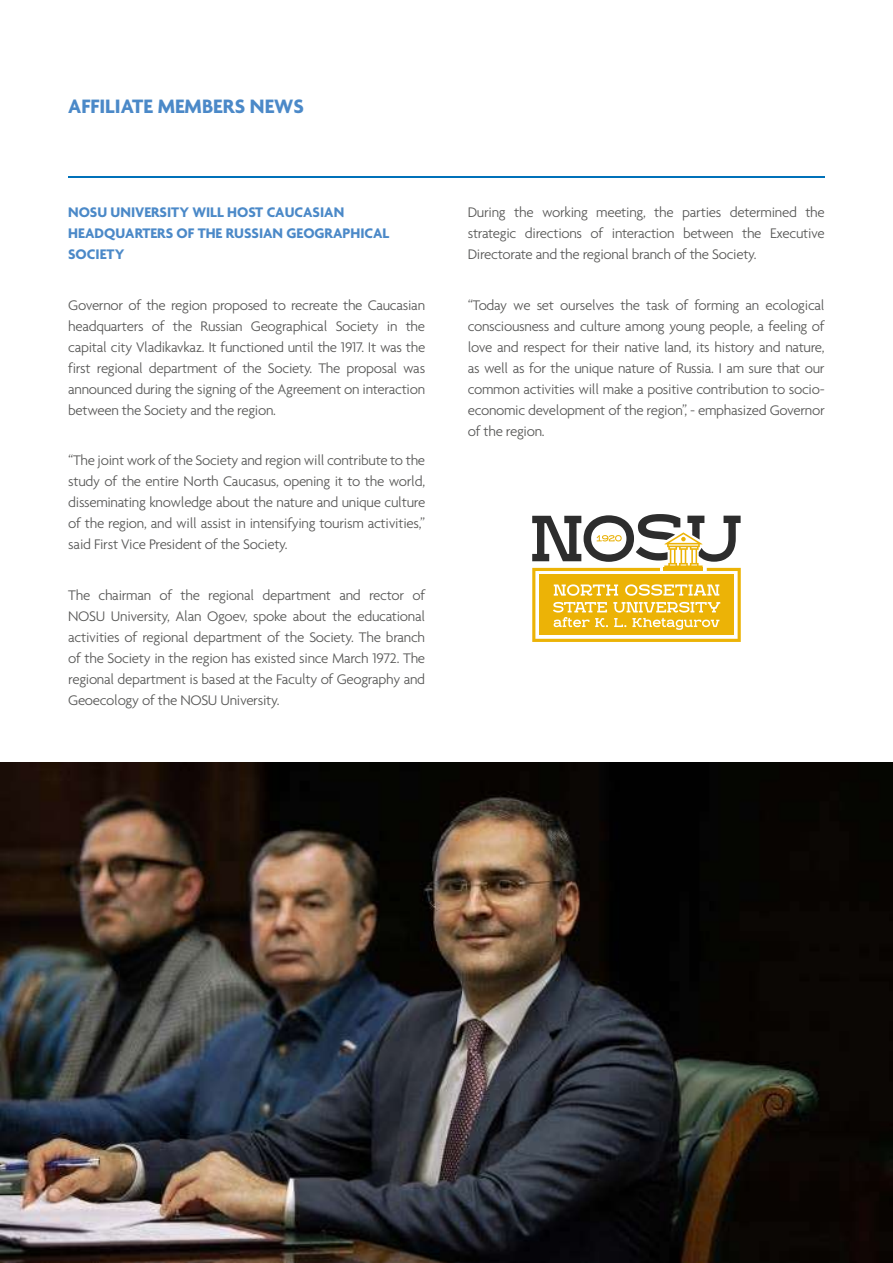
<style>
.page{position:relative;width:893px;height:1263px;background:#fff}
.page>*{position:absolute;margin:0;border:0;box-sizing:border-box;transform-origin:0 0}
.t1{font:700 21px "Agenda";color:#4b89c8}
.t2{font:300 15px/21px "Agenda";letter-spacing:-.02em;color:#575756;text-align:justify}
.t3{font:700 15px/21px "Agenda";color:#4b89c8}
</style>
<div class="page">
<hr style="left:68px;top:176px;width:757px;height:2px;background:#0071b9">
<svg style="left:532px;top:514px;width:209px;height:128px"></svg>
<img style="left:0;top:762px;width:893px;height:501px">
<h1 class="t1" style="left:68px;top:95px;width:237px">AFFILIATE MEMBERS NEWS</h1>
<p class="t3" style="left:68px;top:203px;width:323px">NOSU UNIVERSITY WILL HOST CAUCASIAN<br>HEADQUARTERS OF THE RUSSIAN GEOGRAPHICAL<br>SOCIETY</p>
<p class="t2" style="left:68px;top:294px;width:359px">Governor of the region proposed to recreate the Caucasian headquarters of the Russian Geographical Society in the capital city Vladikavkaz. It functioned until the 1917. It was the first regional department of the Society. The proposal was announced during the signing of the Agreement on interaction between the Society and the region.</p>
<p class="t2" style="left:68px;top:450px;width:359px">“The joint work of the Society and region will contribute to the study of the entire North Caucasus, opening it to the world, disseminating knowledge about the nature and unique culture of the region, and will assist in intensifying tourism activities,” said First Vice President of the Society.</p>
<p class="t2" style="left:68px;top:584px;width:359px">The chairman of the regional department and rector of NOSU University, Alan Ogoev, spoke about the educational activities of regional department of the Society. The branch of the Society in the region has existed since March 1972. The regional department is based at the Faculty of Geography and Geoecology of the NOSU University.</p>
<p class="t2" style="left:468px;top:202px;width:359px">During the working meeting, the parties determined the strategic directions of interaction between the Executive Directorate and the regional branch of the Society.</p>
<p class="t2" style="left:468px;top:294px;width:359px">“Today we set ourselves the task of forming an ecological consciousness and culture among young people, a feeling of love and respect for their native land, its history and nature, as well as for the unique nature of Russia. I am sure that our common activities will make a positive contribution to socio&shy;economic development of the region”, - emphasized Governor of the region.</p>
</div>
